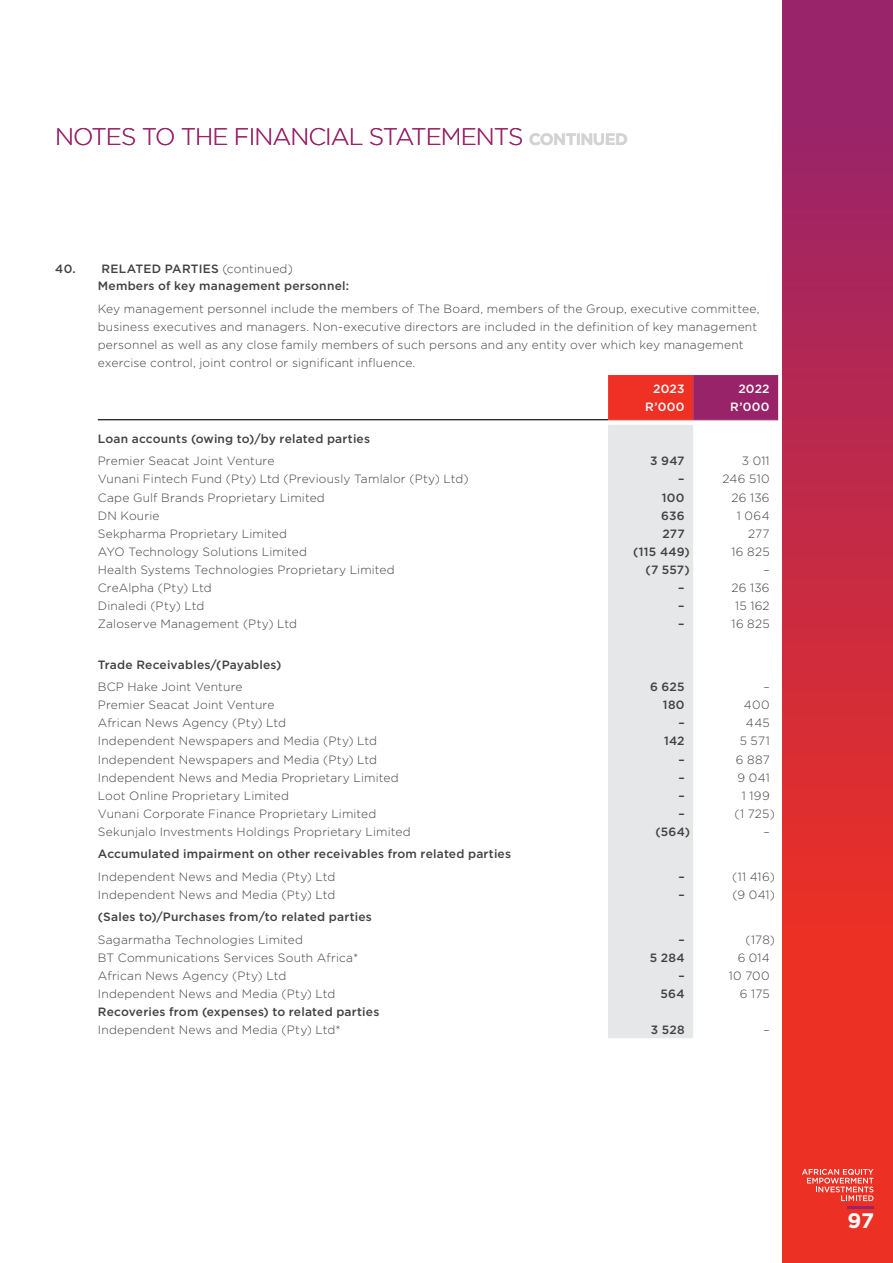
<style>
.page{position:relative;width:893px;height:1263px;background:#fff}
.page>*{position:absolute;margin:0;border:0;box-sizing:border-box;transform-origin:0 0}
.t1{font:300 24px "Gotham";letter-spacing:-.04em;color:#992469}
.t2{font:700 21px "Gotham";color:#fff}
.t3{font:300 12px/18px "Gotham";letter-spacing:.015em;color:#414042}
.t4{font:500 12px "Gotham";letter-spacing:.015em;color:#414042}
.t5{font:500 12px "Gotham";letter-spacing:.025em;color:#fff}
.s1{font-weight:700;font-size:16.5px;color:#d4d2d2}
.s2{font-weight:300}
</style>
<div class="page">
<div style="left:782px;top:0;width:111px;height:1263px;background:linear-gradient(to bottom,#95236c,#fe3316)"></div>
<div style="left:790px;top:0;width:103px;height:1263px;background:linear-gradient(to bottom,#95236c,#fe3316)"></div>
<hr style="left:847px;top:1206px;width:26px;height:3px;background:#992469">
<svg style="left:802px;top:1169px;width:71px;height:32px;background:#f05f55"></svg>
<svg style="left:608px;top:375px;width:170px;height:44px;background:#c32a46"></svg>
<div style="left:608px;top:425px;width:85px;height:613px;background:#e6e7e8"></div>
<hr style="left:98px;top:419px;width:510px;height:1px;background:#000">
<hr style="left:608px;top:419px;width:85px;height:1px;background:#ee3124">
<hr style="left:693px;top:419px;width:85px;height:1px;background:#992369">
<h1 class="t1" style="left:55px;top:121px;width:574px">NOTES TO THE FINANCIAL STATEMENTS <span class="s1">CONTINUED</span></h1>
<p class="t4" style="left:55px;top:261px;width:239px">40. RELATED PARTIES <span class="s2">(continued)</span></p>
<p class="t4" style="left:98px;top:278px;width:253px">Members of key management personnel:</p>
<p class="t3" style="left:98px;top:299px;width:663px">Key management personnel include the members of The Board, members of the Group, executive committee, business executives and managers. Non-executive directors are included in the definition of key management personnel as well as any close family members of such persons and any entity over which key management exercise control, joint control or significant influence.</p>
<p class="t5" style="left:653px;top:381px;width:33px">2023</p>
<p class="t5" style="left:738px;top:381px;width:33px">2022</p>
<p class="t5" style="left:645px;top:399px;width:41px">R’000</p>
<p class="t5" style="left:730px;top:399px;width:41px">R’000</p>
<p class="t4" style="left:98px;top:431px;width:274px">Loan accounts (owing to)/by related parties</p>
<p class="t3" style="left:98px;top:452px;width:178px">Premier Seacat Joint Venture</p>
<p class="t4" style="left:650px;top:453px;width:36px">3 947</p>
<p class="t3" style="left:742px;top:452px;width:29px">3 011</p>
<p class="t3" style="left:98px;top:470px;width:372px">Vunani Fintech Fund (Pty) Ltd (Previously Tamlalor (Pty) Ltd)</p>
<p class="t4" style="left:678px;top:471px;width:8px">–</p>
<p class="t3" style="left:723px;top:470px;width:49px">246 510</p>
<p class="t3" style="left:98px;top:488px;width:229px">Cape Gulf Brands Proprietary Limited</p>
<p class="t4" style="left:662px;top:489px;width:24px">100</p>
<p class="t3" style="left:732px;top:488px;width:40px">26 136</p>
<p class="t3" style="left:98px;top:506px;width:63px">DN Kourie</p>
<p class="t4" style="left:661px;top:507px;width:25px">636</p>
<p class="t3" style="left:737px;top:506px;width:34px">1 064</p>
<p class="t3" style="left:98px;top:524px;width:191px">Sekpharma Proprietary Limited</p>
<p class="t4" style="left:662px;top:526px;width:24px">277</p>
<p class="t3" style="left:748px;top:524px;width:23px">277</p>
<p class="t3" style="left:98px;top:542px;width:211px">AYO Technology Solutions Limited</p>
<p class="t4" style="left:633px;top:544px;width:58px">(115 449)</p>
<p class="t3" style="left:731px;top:542px;width:40px">16 825</p>
<p class="t3" style="left:98px;top:560px;width:299px">Health Systems Technologies Proprietary Limited</p>
<p class="t4" style="left:645px;top:562px;width:46px">(7 557)</p>
<p class="t3" style="left:763px;top:560px;width:8px">–</p>
<p class="t3" style="left:98px;top:578px;width:116px">CreAlpha (Pty) Ltd</p>
<p class="t4" style="left:678px;top:580px;width:8px">–</p>
<p class="t3" style="left:732px;top:578px;width:40px">26 136</p>
<p class="t3" style="left:98px;top:597px;width:108px">Dinaledi (Pty) Ltd</p>
<p class="t4" style="left:678px;top:598px;width:8px">–</p>
<p class="t3" style="left:735px;top:597px;width:36px">15 162</p>
<p class="t3" style="left:98px;top:615px;width:201px">Zaloserve Management (Pty) Ltd</p>
<p class="t4" style="left:678px;top:616px;width:8px">–</p>
<p class="t3" style="left:732px;top:615px;width:40px">16 825</p>
<p class="t4" style="left:98px;top:657px;width:185px">Trade Receivables/(Payables)</p>
<p class="t3" style="left:98px;top:677px;width:146px">BCP Hake Joint Venture</p>
<p class="t4" style="left:650px;top:679px;width:36px">6 625</p>
<p class="t3" style="left:763px;top:677px;width:8px">–</p>
<p class="t3" style="left:98px;top:696px;width:178px">Premier Seacat Joint Venture</p>
<p class="t4" style="left:663px;top:697px;width:23px">180</p>
<p class="t3" style="left:744px;top:696px;width:27px">400</p>
<p class="t3" style="left:98px;top:714px;width:190px">African News Agency (Pty) Ltd</p>
<p class="t4" style="left:678px;top:715px;width:8px">–</p>
<p class="t3" style="left:746px;top:714px;width:25px">445</p>
<p class="t3" style="left:98px;top:732px;width:281px">Independent Newspapers and Media (Pty) Ltd</p>
<p class="t4" style="left:664px;top:733px;width:22px">142</p>
<p class="t3" style="left:740px;top:732px;width:31px">5 571</p>
<p class="t3" style="left:98px;top:750px;width:281px">Independent Newspapers and Media (Pty) Ltd</p>
<p class="t4" style="left:678px;top:751px;width:8px">–</p>
<p class="t3" style="left:736px;top:750px;width:35px">6 887</p>
<p class="t3" style="left:98px;top:768px;width:302px">Independent News and Media Proprietary Limited</p>
<p class="t4" style="left:678px;top:769px;width:8px">–</p>
<p class="t3" style="left:738px;top:768px;width:34px">9 041</p>
<p class="t3" style="left:98px;top:786px;width:193px">Loot Online Proprietary Limited</p>
<p class="t4" style="left:678px;top:788px;width:8px">–</p>
<p class="t3" style="left:742px;top:786px;width:29px">1 199</p>
<p class="t3" style="left:98px;top:804px;width:280px">Vunani Corporate Finance Proprietary Limited</p>
<p class="t4" style="left:678px;top:806px;width:8px">–</p>
<p class="t3" style="left:734px;top:804px;width:42px">(1 725)</p>
<p class="t3" style="left:98px;top:822px;width:314px">Sekunjalo Investments Holdings Proprietary Limited</p>
<p class="t4" style="left:655px;top:824px;width:36px">(564)</p>
<p class="t3" style="left:763px;top:822px;width:8px">–</p>
<p class="t4" style="left:98px;top:846px;width:415px">Accumulated impairment on other receivables from related parties</p>
<p class="t3" style="left:98px;top:867px;width:239px">Independent News and Media (Pty) Ltd</p>
<p class="t4" style="left:678px;top:868px;width:8px">–</p>
<p class="t3" style="left:732px;top:867px;width:44px">(11 416)</p>
<p class="t3" style="left:98px;top:885px;width:239px">Independent News and Media (Pty) Ltd</p>
<p class="t4" style="left:678px;top:887px;width:8px">–</p>
<p class="t3" style="left:732px;top:885px;width:44px">(9 041)</p>
<p class="t4" style="left:98px;top:909px;width:275px">(Sales to)/Purchases from/to related parties</p>
<p class="t3" style="left:98px;top:930px;width:207px">Sagarmatha Technologies Limited</p>
<p class="t4" style="left:678px;top:931px;width:8px">–</p>
<p class="t3" style="left:745px;top:930px;width:31px">(178)</p>
<p class="t3" style="left:98px;top:948px;width:262px">BT Communications Services South Africa*</p>
<p class="t4" style="left:650px;top:949px;width:36px">5 284</p>
<p class="t3" style="left:738px;top:948px;width:34px">6 014</p>
<p class="t3" style="left:98px;top:966px;width:190px">African News Agency (Pty) Ltd</p>
<p class="t4" style="left:678px;top:968px;width:8px">–</p>
<p class="t3" style="left:729px;top:966px;width:42px">10 700</p>
<p class="t3" style="left:98px;top:984px;width:239px">Independent News and Media (Pty) Ltd</p>
<p class="t4" style="left:661px;top:986px;width:26px">564</p>
<p class="t3" style="left:740px;top:984px;width:31px">6 175</p>
<p class="t4" style="left:98px;top:1004px;width:283px">Recoveries from (expenses) to related parties</p>
<p class="t3" style="left:98px;top:1020px;width:244px">Independent News and Media (Pty) Ltd*</p>
<p class="t4" style="left:651px;top:1022px;width:35px">3 528</p>
<p class="t3" style="left:763px;top:1020px;width:8px">–</p>
<h2 class="t2" style="left:847px;top:1206px;width:28px">97</h2>
</div>
